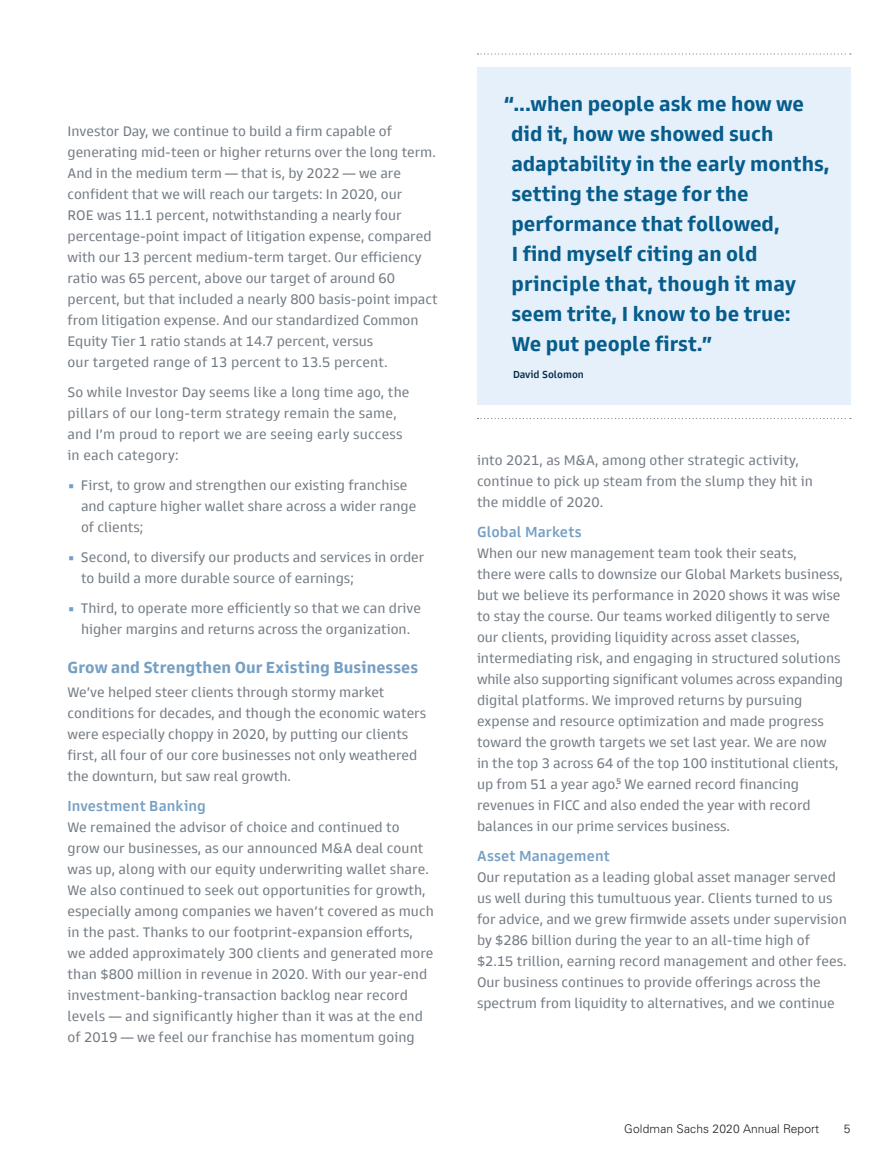
<style>
.page{position:relative;width:891px;height:1161px;background:#fff}
.page>*{position:absolute;margin:0;border:0;box-sizing:border-box;transform-origin:0 0}
.t1{font:700 21px/30px "Goldman Sans";color:#065c8b}
.sub1{font:700 16.5px "Goldman Sans";letter-spacing:.005em;color:#759fc3}
.sub2{font:500 15px "Goldman Sans";letter-spacing:.005em;color:#759fc3}
.body_no_indent_Goldm{font:14.25px/21px "Goldman Sans";color:#737b83}
.Footer__Right{font:300 12px "Univers LT Std";letter-spacing:.005em;color:#231f20}
.t2{font:500 10.5px "Goldman Sans";color:#032b49}
.s1{color:#759fc3}
</style>
<div class="page">
<div style="left:477px;top:68px;width:373px;height:337px;background:#e5f0fa"></div>
<svg style="left:478px;top:418px;width:373px;height:1px"></svg>
<svg style="left:478px;top:53px;width:373px;height:2px"></svg>
<p class="body_no_indent_Goldm" style="left:68px;top:121px;width:372px">Investor Day, we continue to build a firm capable of generating mid-teen or higher returns over the long term.<br>And in the medium term — that is, by 2022 — we are confident that we will reach our targets: In 2020, our<br>ROE was 11.1 percent, notwithstanding a nearly four percentage-point impact of litigation expense, compared with our 13 percent medium-term target. Our efficiency ratio was 65 percent, above our target of around 60 percent, but that included a nearly 800 basis-point impact from litigation expense. And our standardized Common Equity Tier 1 ratio stands at 14.7 percent, versus<br>our targeted range of 13 percent to 13.5 percent.</p>
<p class="body_no_indent_Goldm" style="left:68px;top:382px;width:344px">So while Investor Day seems like a long time ago, the pillars of our long-term strategy remain the same, and I’m proud to report we are seeing early success in each category:</p>
<p class="body_no_indent_Goldm" style="left:81px;top:475px;width:337px;text-indent:-14px"><span class="s1">•</span> First, to grow and strengthen our existing franchise and capture higher wallet share across a wider range of clients;</p>
<p class="body_no_indent_Goldm" style="left:81px;top:547px;width:345px;text-indent:-14px"><span class="s1">•</span> Second, to diversify our products and services in order to build a more durable source of earnings;</p>
<p class="body_no_indent_Goldm" style="left:68px;top:598px;width:355px;text-align:center"><span class="s1">•</span> Third, to operate more efficiently so that we can drive higher margins and returns across the organization.</p>
<p class="sub1" style="left:68px;top:657px;width:352px">Grow and Strengthen Our Existing Businesses</p>
<p class="body_no_indent_Goldm" style="left:68px;top:682px;width:360px">We’ve helped steer clients through stormy market conditions for decades, and though the economic waters were especially choppy in 2020, by putting our clients first, all four of our core businesses not only weathered the downturn, but saw real growth.</p>
<p class="sub2" style="left:68px;top:796px;width:140px">Investment Banking</p>
<p class="body_no_indent_Goldm" style="left:68px;top:817px;width:368px">We remained the advisor of choice and continued to grow our businesses, as our announced M&amp;A deal count was up, along with our equity underwriting wallet share.<br>We also continued to seek out opportunities for growth, especially among companies we haven’t covered as much in the past. Thanks to our footprint-expansion efforts, we added approximately 300 clients and generated more than $800 million in revenue in 2020. With our year-end investment-banking-transaction backlog near record levels — and significantly higher than it was at the end of 2019 — we feel our franchise has momentum going</p>
<p class="t1" style="left:511px;top:89px;width:320px;text-indent:-7px">“...when people ask me how we did it, how we showed such adaptability in the early months, setting the stage for the performance that followed,<br>I find myself citing an old principle that, though it may seem trite, I know to be true:<br>We put people first.”</p>
<p class="t2" style="left:513px;top:368px;width:73px">David Solomon</p>
<p class="body_no_indent_Goldm" style="left:477px;top:450px;width:338px">into 2021, as M&amp;A, among other strategic activity, continue to pick up steam from the slump they hit in the middle of 2020.</p>
<p class="sub2" style="left:477px;top:523px;width:106px">Global Markets</p>
<p class="body_no_indent_Goldm" style="left:477px;top:543px;width:368px">When our new management team took their seats,<br>there were calls to downsize our Global Markets business, but we believe its performance in 2020 shows it was wise to stay the course. Our teams worked diligently to serve our clients, providing liquidity across asset classes, intermediating risk, and engaging in structured solutions while also supporting significant volumes across expanding digital platforms. We improved returns by pursuing expense and resource optimization and made progress toward the growth targets we set last year. We are now<br>in the top 3 across 64 of the top 100 institutional clients, up from 51 a year ago.<sup>5</sup> We earned record financing revenues in FICC and also ended the year with record balances in our prime services business.</p>
<p class="sub2" style="left:477px;top:847px;width:134px">Asset Management</p>
<p class="body_no_indent_Goldm" style="left:477px;top:867px;width:371px">Our reputation as a leading global asset manager served us well during this tumultuous year. Clients turned to us for advice, and we grew firmwide assets under supervision by $286 billion during the year to an all-time high of $2.15 trillion, earning record management and other fees.<br>Our business continues to provide offerings across the spectrum from liquidity to alternatives, and we continue</p>
<p class="Footer__Right" style="left:624px;top:1122px;width:196px">Goldman Sachs 2020 Annual Report</p>
<p class="Footer__Right" style="left:844px;top:1122px;width:8px">5</p>
</div>
